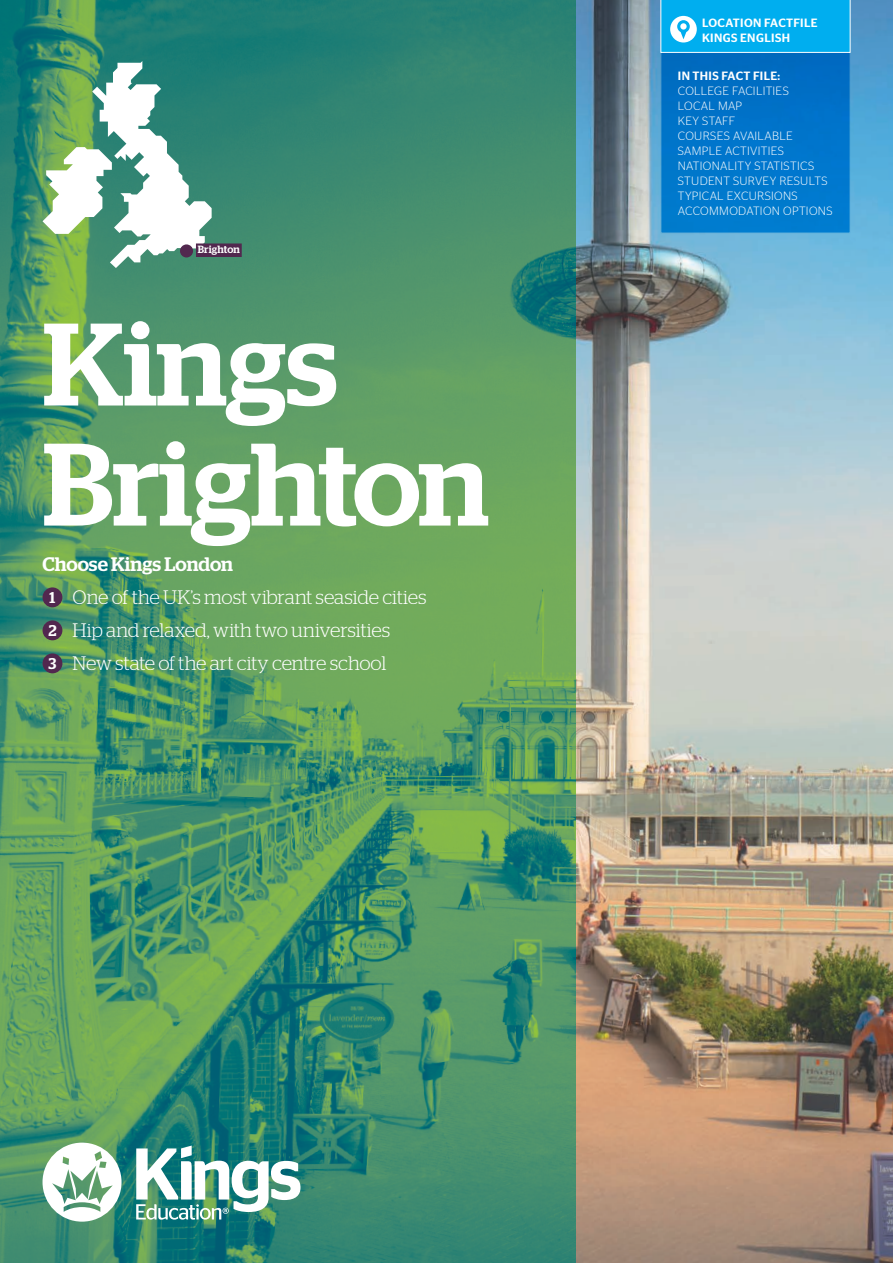
<style>
.page{position:relative;width:893px;height:1263px;background:#fff}
.page>*{position:absolute;margin:0;border:0;box-sizing:border-box;transform-origin:0 0}
.t1{font:500 117px/120px "Stag LC";letter-spacing:-.01em;color:#fff}
.t2{font:300 19.5px/33px "Stag LC";letter-spacing:-.005em;color:#fff}
.t3{font:300 12px/15px "Stag Sans LC";letter-spacing:.02em;color:#fff}
.t4{font:500 12px/15px "Stag Sans LC";letter-spacing:.035em;color:#fff}
.t5{font:500 10.5px "Stag LC";letter-spacing:.02em;color:#fff}
.s1{font-weight:500}
.s2{font-weight:500;font-size:15.6px}
</style>
<div class="page">
<img style="left:575px;top:0;width:318px;height:1263px">
<img style="left:0;top:0;width:575px;height:1263px">
<svg style="left:136px;top:1145px;width:164px;height:74px"></svg>
<svg style="left:43px;top:1142px;width:79px;height:80px"></svg>
<svg style="left:660px;top:0;width:191px;height:234px;background:#0583d2"></svg>
<svg style="left:43px;top:61px;width:169px;height:207px"></svg>
<div style="left:196px;top:243px;width:46px;height:14px;background:#52284f"></div>
<div style="left:181px;top:245px;width:11px;height:12px;background:#52284f;border-radius:50%"></div>
<div style="left:180px;top:244px;width:13px;height:13px;border:2px solid #52284f;border-radius:50%"></div>
<div style="left:43px;top:587px;width:19px;height:20px;background:#52284f;border-radius:50%"></div>
<div style="left:43px;top:620px;width:19px;height:20px;background:#52284f;border-radius:50%"></div>
<div style="left:43px;top:653px;width:19px;height:20px;background:#52284f;border-radius:50%"></div>
<p class="t5" style="left:198px;top:241px;width:44px">Brighton</p>
<h1 class="t1" style="left:43px;top:293px;width:448px">Kings<br>Brighton</h1>
<h2 class="t2" style="left:48px;top:546px;width:380px;text-indent:-6px"><span class="s1">Choose Kings London<br></span><span class="s2">1</span> One of the UK’s most vibrant seaside cities <span class="s2">2</span> Hip and relaxed, with two universities<br><span class="s2">3</span> New state of the art city centre school</h2>
<p class="t4" style="left:702px;top:14px;width:117px">LOCATION FACTFILE<br>KINGS ENGLISH</p>
<p class="t4" style="left:678px;top:67px;width:104px">IN THIS FACT FILE:</p>
<p class="t3" style="left:678px;top:82px;width:156px">COLLEGE FACILITIES<br>LOCAL MAP<br>KEY STAFF<br>COURSES AVAILABLE<br>SAMPLE ACTIVITIES<br>NATIONALITY STATISTICS<br>STUDENT SURVEY RESULTS<br>TYPICAL EXCURSIONS<br>ACCOMMODATION OPTIONS</p>
</div>
